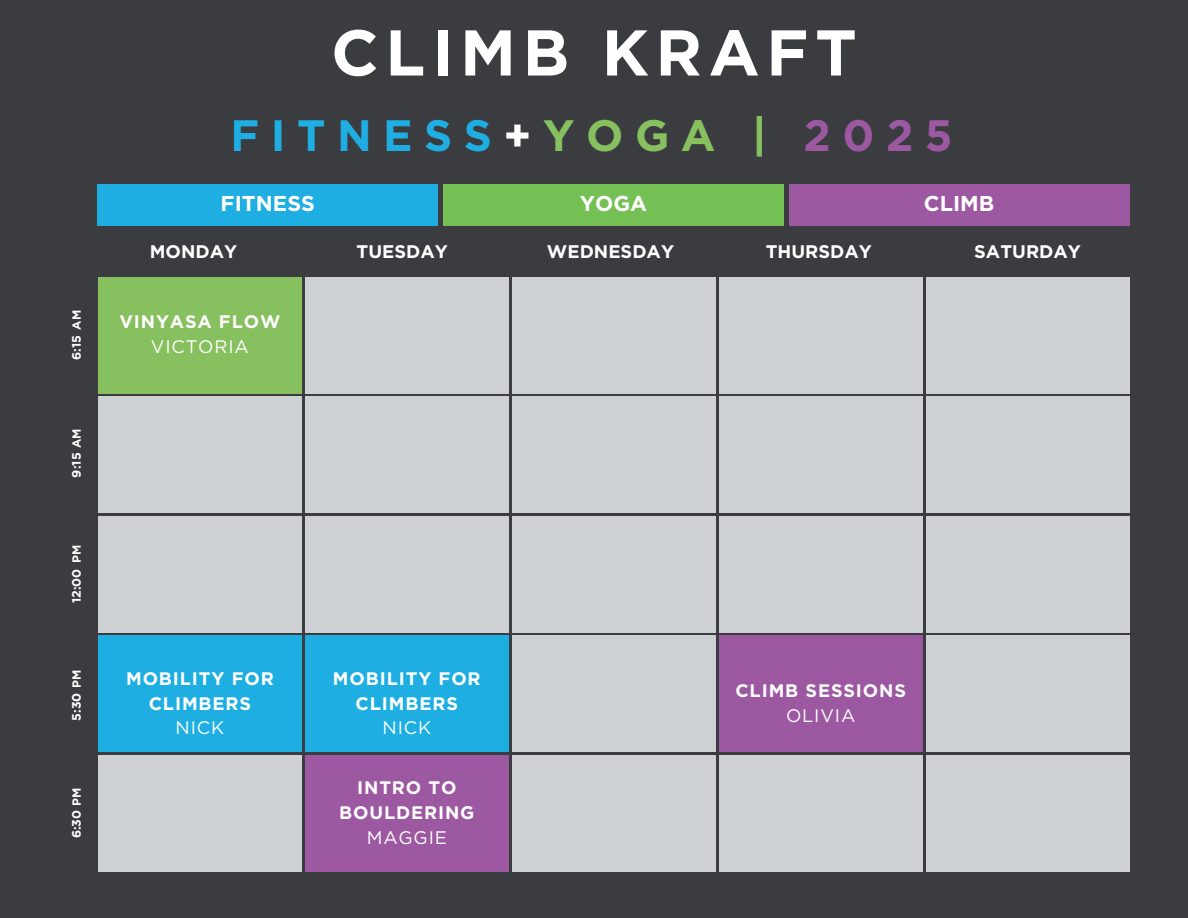
<style>
.page{position:relative;width:1188px;height:918px;background:#3a3c40}
.page>*{position:absolute;margin:0;border:0;box-sizing:border-box;transform-origin:0 0}
.t1{font:700 64.5px "Gotham";letter-spacing:.1em;color:#fff}
.t2{font:700 43.95px "Gotham";letter-spacing:.265em;color:#1faee2}
.t3{font:700 21.45px "Gotham";color:#fff}
.t4{font:700 18.3px "Gotham";color:#fff}
.t5{font:700 18.15px/24.8px "Gotham";letter-spacing:.05em;color:#fff;text-align:center}
.t6{font:18.15px "Gotham";letter-spacing:.045em;color:#fff}
.t7{font:700 12.3px "Gotham";color:#fff}
.s1{font-size:11.85px}
.s2{color:#fff}
.s3{color:#87c05e}
.s4{color:#9d58a2}
</style>
<div class="page">
<div style="left:98px;top:184px;width:340px;height:42px;background:#1faee2"></div>
<div style="left:443px;top:184px;width:341px;height:42px;background:#74c055"></div>
<div style="left:789px;top:184px;width:340px;height:42px;background:#9d58a2"></div>
<div style="left:512px;top:277px;width:204px;height:116px;background:#ced1d4"></div>
<div style="left:719px;top:277px;width:203px;height:116px;background:#ced1d4"></div>
<div style="left:926px;top:277px;width:203px;height:116px;background:#ced1d4"></div>
<div style="left:305px;top:277px;width:204px;height:116px;background:#ced1d4"></div>
<div style="left:98px;top:277px;width:204px;height:116px;background:#87c05e"></div>
<div style="left:512px;top:397px;width:204px;height:116px;background:#ced1d4"></div>
<div style="left:719px;top:397px;width:203px;height:116px;background:#ced1d4"></div>
<div style="left:926px;top:397px;width:203px;height:116px;background:#ced1d4"></div>
<div style="left:305px;top:397px;width:204px;height:116px;background:#ced1d4"></div>
<div style="left:98px;top:397px;width:204px;height:116px;background:#ced1d4"></div>
<div style="left:512px;top:516px;width:204px;height:116px;background:#ced1d4"></div>
<div style="left:719px;top:516px;width:203px;height:116px;background:#ced1d4"></div>
<div style="left:926px;top:516px;width:203px;height:116px;background:#ced1d4"></div>
<div style="left:305px;top:516px;width:204px;height:116px;background:#ced1d4"></div>
<div style="left:98px;top:516px;width:204px;height:116px;background:#ced1d4"></div>
<div style="left:512px;top:636px;width:204px;height:116px;background:#ced1d4"></div>
<div style="left:719px;top:636px;width:203px;height:116px;background:#9d58a2"></div>
<div style="left:926px;top:636px;width:203px;height:116px;background:#ced1d4"></div>
<div style="left:305px;top:636px;width:204px;height:116px;background:#1faee2"></div>
<div style="left:98px;top:636px;width:204px;height:116px;background:#1faee2"></div>
<div style="left:512px;top:755px;width:204px;height:117px;background:#ced1d4"></div>
<div style="left:719px;top:755px;width:203px;height:117px;background:#ced1d4"></div>
<div style="left:926px;top:755px;width:203px;height:117px;background:#ced1d4"></div>
<div style="left:305px;top:755px;width:204px;height:117px;background:#9d58a2"></div>
<div style="left:98px;top:755px;width:204px;height:117px;background:#ced1d4"></div>
<p class="t7" style="left:68px;top:360px;width:51px;rotate:-90deg">6:15 <span class="s1">AM</span></p>
<p class="t7" style="left:68px;top:478px;width:51px;rotate:-90deg">9:15 <span class="s1">AM</span></p>
<p class="t7" style="left:68px;top:603px;width:60px;rotate:-90deg">12:00 <span class="s1">PM</span></p>
<p class="t7" style="left:68px;top:721px;width:53px;rotate:-90deg">5:30 <span class="s1">PM</span></p>
<p class="t7" style="left:68px;top:838px;width:52px;rotate:-90deg">6:30 <span class="s1">PM</span></p>
<h1 class="t1" style="left:331px;top:10px;width:527px">CLIMB KRAFT</h1>
<h2 class="t2" style="left:230px;top:106px;width:724px">FITNESS<span class="s2">+</span><span class="s3">YOGA |</span> <span class="s4">2025</span></h2>
<p class="t3" style="left:221px;top:190px;width:96px">FITNESS</p>
<p class="t3" style="left:580px;top:190px;width:69px">YOGA</p>
<p class="t3" style="left:924px;top:190px;width:72px">CLIMB</p>
<p class="t4" style="left:150px;top:240px;width:89px">MONDAY</p>
<p class="t4" style="left:357px;top:240px;width:93px">TUESDAY</p>
<p class="t4" style="left:547px;top:240px;width:129px">WEDNESDAY</p>
<p class="t4" style="left:766px;top:240px;width:108px">THURSDAY</p>
<p class="t4" style="left:974px;top:240px;width:108px">SATURDAY</p>
<p class="t5" style="left:120px;top:309px;width:162px">VINYASA FLOW</p>
<p class="t6" style="left:151px;top:335px;width:99px">VICTORIA</p>
<p class="t5" style="left:126px;top:666px;width:149px">MOBILITY FOR<br>CLIMBERS</p>
<p class="t6" style="left:176px;top:716px;width:50px">NICK</p>
<p class="t5" style="left:333px;top:666px;width:149px">MOBILITY FOR<br>CLIMBERS</p>
<p class="t6" style="left:383px;top:716px;width:50px">NICK</p>
<p class="t5" style="left:339px;top:775px;width:137px">INTRO TO<br>BOULDERING</p>
<p class="t6" style="left:367px;top:826px;width:82px">MAGGIE</p>
<p class="t5" style="left:735px;top:678px;width:172px">CLIMB SESSIONS</p>
<p class="t6" style="left:786px;top:704px;width:71px">OLIVIA</p>
</div>
